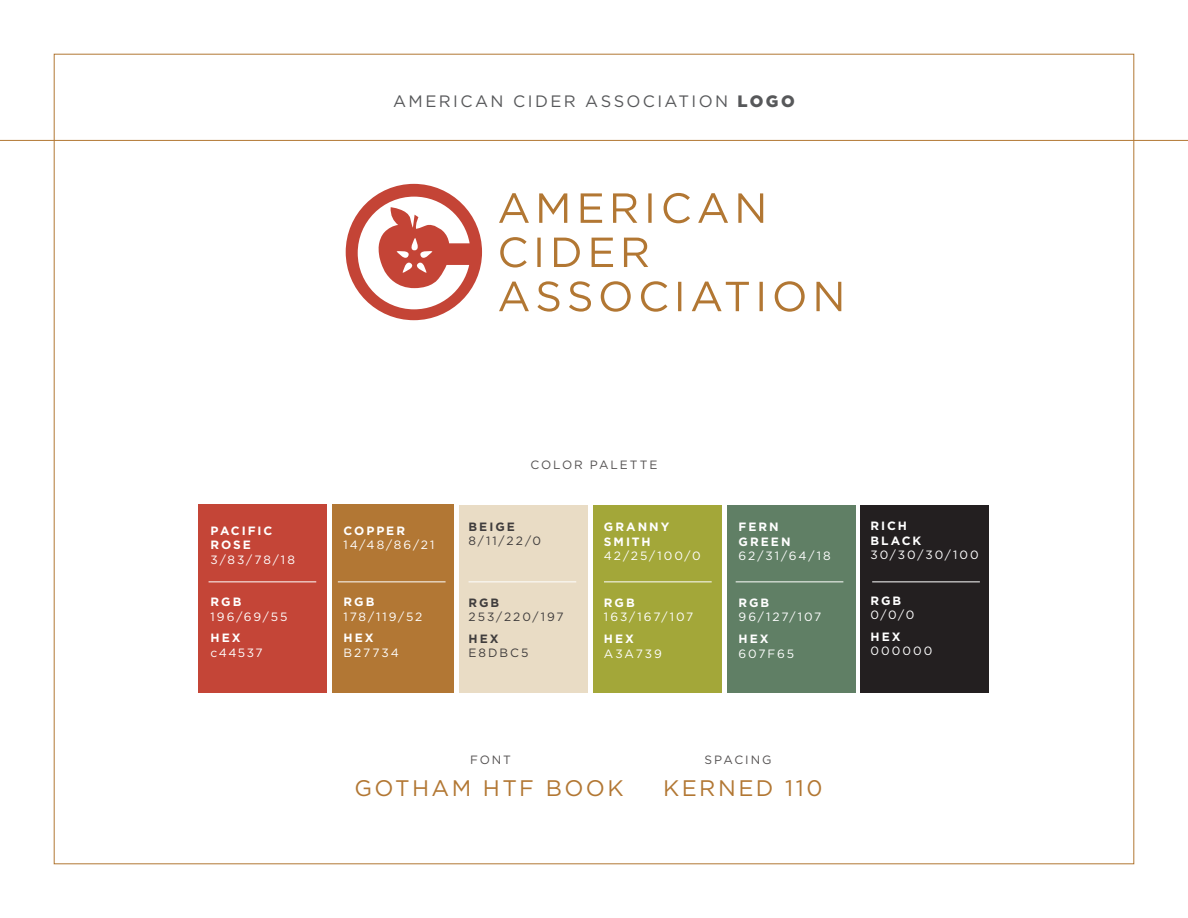
<style>
.page{position:relative;width:1188px;height:918px;background:#fff}
.page>*{position:absolute;margin:0;border:0;box-sizing:border-box;transform-origin:0 0}
.t1{font:22.5px "Gotham HTF";letter-spacing:.105em;color:#b27733}
.t2{font:16.5px "Gotham HTF";letter-spacing:.145em;color:#57585a}
.awards{font:12px "Gotham HTF";letter-spacing:.16em;color:#fff}
.awards-2{font:700 12px/14.5px "Gotham HTF";letter-spacing:.165em;color:#fff}
.awards-3{font:12px "Gotham HTF";letter-spacing:.165em;color:#403d3d}
.t3{font:12px "Gotham HTF";letter-spacing:.16em;color:#545151}
.awards-4{font:700 12px "Gotham HTF";letter-spacing:.17em;color:#403d3d}
.s1{font-weight:900}
</style>
<div class="page">
<div style="left:860px;top:505px;width:129px;height:188px;background:#231f20"></div>
<div style="left:594px;top:505px;width:128px;height:188px;background:#a3a739"></div>
<div style="left:727px;top:505px;width:128px;height:188px;background:#607f65"></div>
<div style="left:459px;top:505px;width:129px;height:188px;background:#e9dcc5"></div>
<div style="left:198px;top:504px;width:128px;height:189px;background:#c44537"></div>
<div style="left:332px;top:504px;width:122px;height:189px;background:#b27734"></div>
<hr style="left:209px;top:581px;width:107px;height:1px;background:#fff">
<hr style="left:338px;top:581px;width:108px;height:1px;background:#fff">
<hr style="left:469px;top:581px;width:107px;height:1px;background:#fff">
<hr style="left:604px;top:581px;width:108px;height:1px;background:#fff">
<hr style="left:736px;top:581px;width:107px;height:1px;background:#fff">
<hr style="left:872px;top:581px;width:108px;height:1px;background:#fff">
<svg style="left:499px;top:281px;width:342px;height:31px"></svg>
<svg style="left:500px;top:237px;width:148px;height:31px"></svg>
<svg style="left:499px;top:193px;width:264px;height:30px"></svg>
<svg style="left:346px;top:184px;width:136px;height:136px"></svg>
<hr style="left:0;top:140px;width:1188px;height:1px;background:#b27733">
<p class="t2" style="left:393px;top:92px;width:403px">AMERICAN CIDER ASSOCIATION <span class="s1">LOGO</span></p>
<p class="awards-2" style="left:211px;top:523px;width:63px">PACIFIC<br>ROSE</p>
<p class="awards" style="left:211px;top:553px;width:86px">3/83/78/18</p>
<p class="awards-2" style="left:211px;top:595px;width:32px">RGB</p>
<p class="awards" style="left:211px;top:610px;width:78px">196/69/55</p>
<p class="awards-2" style="left:211px;top:631px;width:32px">HEX</p>
<p class="awards" style="left:211px;top:646px;width:54px">c44537</p>
<p class="awards-2" style="left:344px;top:523px;width:63px">COPPER</p>
<p class="awards" style="left:344px;top:538px;width:92px">14/48/86/21</p>
<p class="awards-2" style="left:344px;top:595px;width:32px">RGB</p>
<p class="awards" style="left:344px;top:610px;width:80px">178/119/52</p>
<p class="awards-2" style="left:344px;top:631px;width:32px">HEX</p>
<p class="awards" style="left:344px;top:646px;width:57px">B27734</p>
<p class="t3" style="left:530px;top:458px;width:129px">COLOR PALETTE</p>
<p class="awards-4" style="left:469px;top:520px;width:48px">BEIGE</p>
<p class="awards-3" style="left:469px;top:534px;width:74px">8/11/22/0</p>
<p class="awards-4" style="left:469px;top:596px;width:32px">RGB</p>
<p class="awards-3" style="left:469px;top:610px;width:97px">253/220/197</p>
<p class="awards-4" style="left:469px;top:632px;width:32px">HEX</p>
<p class="awards-3" style="left:469px;top:647px;width:62px">E8DBC5</p>
<p class="awards-2" style="left:604px;top:519px;width:67px">GRANNY<br>SMITH</p>
<p class="awards" style="left:604px;top:549px;width:98px">42/25/100/0</p>
<p class="awards-2" style="left:604px;top:595px;width:32px">RGB</p>
<p class="awards" style="left:604px;top:611px;width:91px">163/167/107</p>
<p class="awards-2" style="left:604px;top:631px;width:32px">HEX</p>
<p class="awards" style="left:604px;top:647px;width:59px">A3A739</p>
<p class="awards-2" style="left:739px;top:519px;width:53px">FERN<br>GREEN</p>
<p class="awards" style="left:739px;top:549px;width:94px">62/31/64/18</p>
<p class="awards-2" style="left:739px;top:595px;width:32px">RGB</p>
<p class="awards" style="left:739px;top:611px;width:84px">96/127/107</p>
<p class="awards-2" style="left:739px;top:631px;width:32px">HEX</p>
<p class="awards" style="left:739px;top:647px;width:57px">607F65</p>
<p class="t3" style="left:470px;top:753px;width:42px">FONT</p>
<p class="t3" style="left:705px;top:753px;width:68px">SPACING</p>
<p class="t1" style="left:355px;top:776px;width:271px">GOTHAM HTF BOOK</p>
<p class="t1" style="left:663px;top:776px;width:161px">KERNED 110</p>
<p class="awards-2" style="left:871px;top:519px;width:52px">RICH<br>BLACK</p>
<p class="awards" style="left:871px;top:548px;width:110px">30/30/30/100</p>
<p class="awards-2" style="left:871px;top:593px;width:32px">RGB</p>
<p class="awards" style="left:871px;top:608px;width:45px">0/0/0</p>
<p class="awards-2" style="left:871px;top:629px;width:32px">HEX</p>
<p class="awards" style="left:871px;top:645px;width:64px">000000</p>
</div>
